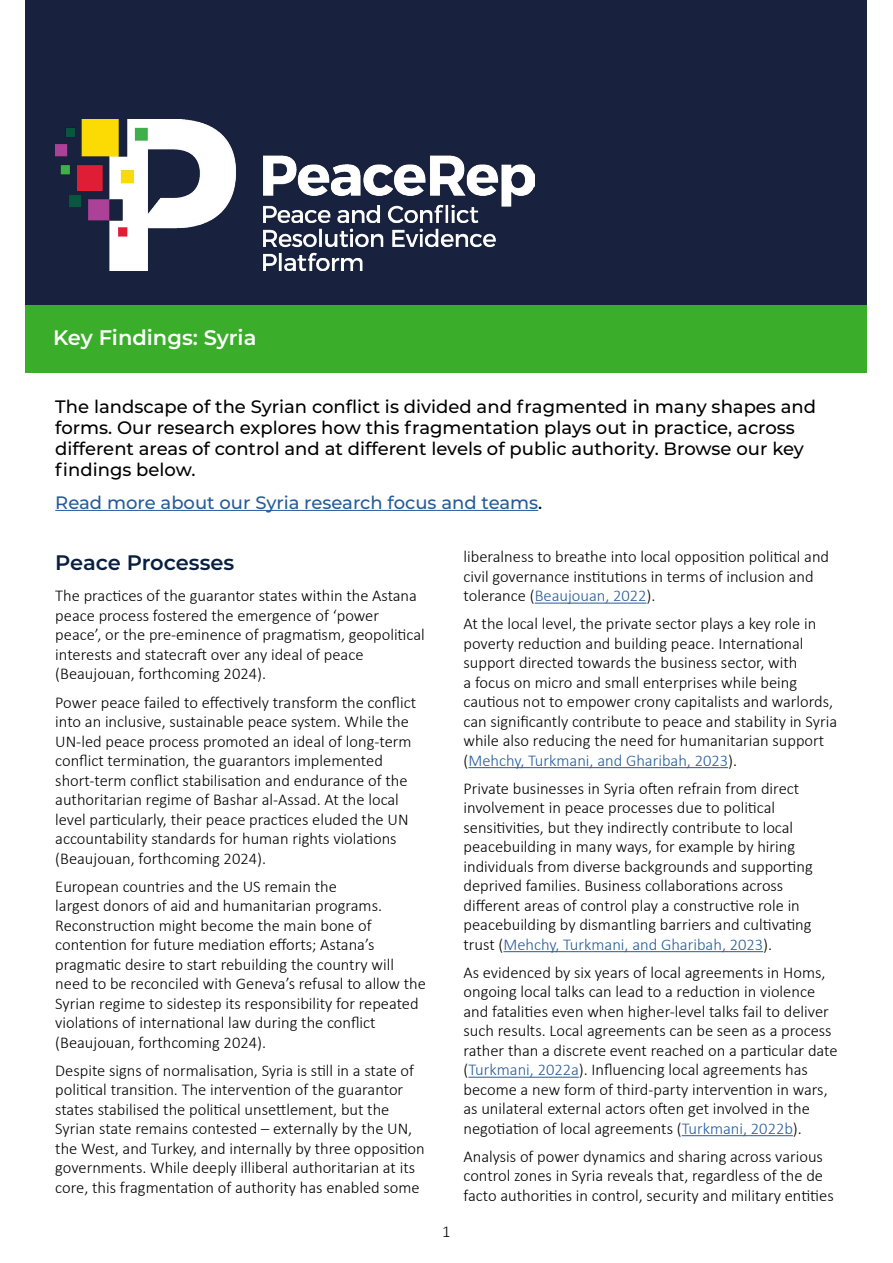
<style>
.page{position:relative;width:893px;height:1263px;background:#fff}
.page>*{position:absolute;margin:0;border:0;box-sizing:border-box;transform-origin:0 0}
.t1{font:600 21px "Montserrat";color:#fff}
.t2{font:600 21px "Montserrat";letter-spacing:-.005em;color:#091f40}
.t3{font:500 18px/21px "Montserrat";color:#000}
.t4{font:500 18px "Montserrat";color:#275b9b}
.t5{font:300 16.5px/19.5px "Calibri";color:#000}
.s1{color:#000}
.s2{color:#275b9b}
</style>
<div class="page">
<div style="left:26px;top:0;width:841px;height:305px;background:#18223e"></div>
<div style="left:26px;top:305px;width:841px;height:67px;background:#3aae2a"></div>
<hr style="left:535px;top:603px;width:112px;height:1px;background:#275b9b">
<hr style="left:468px;top:767px;width:260px;height:1px;background:#275b9b">
<hr style="left:503px;top:951px;width:260px;height:1px;background:#275b9b">
<hr style="left:468px;top:1077px;width:111px;height:1px;background:#275b9b">
<hr style="left:682px;top:1135px;width:111px;height:1px;background:#275b9b">
<img style="left:55px;top:120px;width:480px;height:151px">
<hr style="left:55px;top:510px;width:483px;height:1px;background:#275b9b">
<p class="t1" style="left:53px;top:322px;width:205px">Key Findings: Syria</p>
<p class="t3" style="left:55px;top:395px;width:762px">The landscape of the Syrian conflict is divided and fragmented in many shapes and forms. Our research explores how this fragmentation plays out in practice, across different areas of control and at different levels of public authority. Browse our key findings below.</p>
<p class="t4" style="left:55px;top:490px;width:489px">Read more about our Syria research focus and teams<span class="s1">.</span></p>
<p class="t2" style="left:55px;top:548px;width:181px">Peace Processes</p>
<p class="t5" style="left:55px;top:586px;width:371px">The practices of the guarantor states within the Astana peace process fostered the emergence of ‘power peace’, or the pre-eminence of pragmatism, geopolitical interests and statecraft over any ideal of peace (Beaujouan, forthcoming 2024).</p>
<p class="t5" style="left:55px;top:692px;width:362px">Power peace failed to effectively transform the conflict into an inclusive, sustainable peace system. While the UN-led peace process promoted an ideal of long-term conflict termination, the guarantors implemented short-term conflict stabilisation and endurance of the authoritarian regime of Bashar al-Assad. At the local level particularly, their peace practices eluded the UN accountability standards for human rights violations (Beaujouan, forthcoming 2024).</p>
<p class="t5" style="left:55px;top:876px;width:372px">European countries and the US remain the<br>largest donors of aid and humanitarian programs.<br>Reconstruction might become the main bone of contention for future mediation efforts; Astana’s pragmatic desire to start rebuilding the country will need to be reconciled with Geneva’s refusal to allow the Syrian regime to sidestep its responsibility for repeated violations of international law during the conflict (Beaujouan, forthcoming 2024).</p>
<p class="t5" style="left:55px;top:1060px;width:371px">Despite signs of normalisation, Syria is still in a state of political transition. The intervention of the guarantor states stabilised the political unsettlement, but the Syrian state remains contested – externally by the UN, the West, and Turkey, and internally by three opposition governments. While deeply illiberal authoritarian at its core, this fragmentation of authority has enabled some</p>
<p class="t5" style="left:442px;top:1222px;width:10px">1</p>
<p class="t5" style="left:463px;top:547px;width:367px">liberalness to breathe into local opposition political and civil governance institutions in terms of inclusion and tolerance (<span class="s2">Beaujouan, 2022</span>).</p>
<p class="t5" style="left:463px;top:614px;width:375px">At the local level, the private sector plays a key role in poverty reduction and building peace. International support directed towards the business sector, with<br>a focus on micro and small enterprises while being cautious not to empower crony capitalists and warlords, can significantly contribute to peace and stability in Syria while also reducing the need for humanitarian support (<span class="s2">Mehchy, Turkmani, and Gharibah, 2023</span>).</p>
<p class="t5" style="left:463px;top:778px;width:351px">Private businesses in Syria often refrain from direct involvement in peace processes due to political sensitivities, but they indirectly contribute to local peacebuilding in many ways, for example by hiring individuals from diverse backgrounds and supporting deprived families. Business collaborations across different areas of control play a constructive role in peacebuilding by dismantling barriers and cultivating trust (<span class="s2">Mehchy, Turkmani, and Gharibah, 2023</span>).</p>
<p class="t5" style="left:463px;top:962px;width:376px">As evidenced by six years of local agreements in Homs, ongoing local talks can lead to a reduction in violence and fatalities even when higher-level talks fail to deliver such results. Local agreements can be seen as a process rather than a discrete event reached on a particular date (<span class="s2">Turkmani, 2022a</span>). Influencing local agreements has become a new form of third-party intervention in wars, as unilateral external actors often get involved in the negotiation of local agreements (<span class="s2">Turkmani, 2022b</span>).</p>
<p class="t5" style="left:463px;top:1146px;width:372px">Analysis of power dynamics and sharing across various control zones in Syria reveals that, regardless of the de facto authorities in control, security and military entities</p>
</div>
